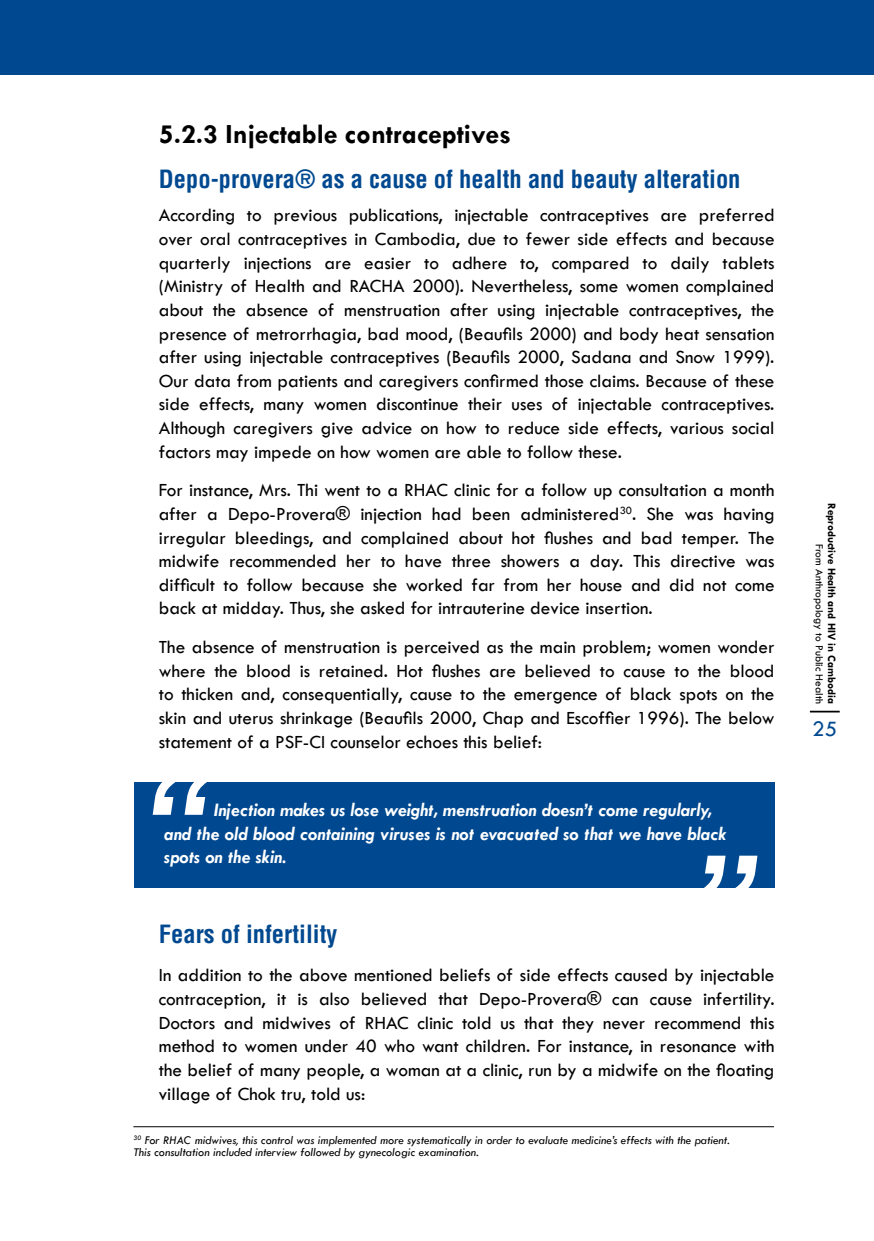
<style>
.page{position:relative;width:874px;height:1241px;background:#fff}
.page>*{position:absolute;margin:0;border:0;box-sizing:border-box;transform-origin:0 0}
.t1{font:700 28px "Tw Cen";color:#000}
.t2{font:700 condensed 24.5px "Helvetica";color:#004990}
.t3{font:22.75px "Tw Cen";color:#004990}
.t4{font:19.25px/23.6px "Tw Cen";color:#000;text-align:justify}
.t5{font:italic 700 19.25px/23.6px "Tw Cen";color:#fff}
.t6{font:italic 12.25px/12.2px "Tw Cen";color:#000}
.t7{font:700 11.38px "Tw Cen";color:#000}
.t8{font:11.38px "Tw Cen";color:#000}
</style>
<div class="page">
<hr style="left:809px;top:710px;width:30px;height:2px;background:#000">
<div style="left:0;top:0;width:873px;height:74px;background:#004990"></div>
<hr style="left:133px;top:1126px;width:640px;height:1px;background:#000">
<div style="left:134px;top:782px;width:640px;height:106px;background:#004990"></div>
<svg style="left:153px;top:782px;width:54px;height:32px"></svg>
<svg style="left:704px;top:855px;width:53px;height:33px"></svg>
<h1 class="t1" style="left:159px;top:118px;width:353px">5.2.3 Injectable contraceptives</h1>
<p class="t2" style="left:159px;top:163px;width:583px">Depo-provera® as a cause of health and beauty alteration</p>
<p class="t4" style="left:159px;top:203px;width:617px">According to previous publications, injectable contraceptives are preferred over oral contraceptives in Cambodia, due to fewer side effects and because quarterly injections are easier to adhere to, compared to daily tablets (Ministry of Health and RACHA 2000). Nevertheless, some women complained about the absence of menstruation after using injectable contraceptives, the presence of metrorrhagia, bad mood, (Beaufils 2000) and body heat sensation after using injectable contraceptives (Beaufils 2000, Sadana and Snow 1999).<br>Our data from patients and caregivers confirmed those claims. Because of these side effects, many women discontinue their uses of injectable contraceptives.<br>Although caregivers give advice on how to reduce side effects, various social factors may impede on how women are able to follow these.</p>
<p class="t4" style="left:159px;top:478px;width:617px">For instance, Mrs. Thi went to a RHAC clinic for a follow up consultation a month after a Depo-Provera® injection had been administered<sup>30</sup>. She was having irregular bleedings, and complained about hot flushes and bad temper. The midwife recommended her to have three showers a day. This directive was difficult to follow because she worked far from her house and did not come back at midday. Thus, she asked for intrauterine device insertion.</p>
<p class="t4" style="left:159px;top:635px;width:617px">The absence of menstruation is perceived as the main problem; women wonder where the blood is retained. Hot flushes are believed to cause to the blood to thicken and, consequentially, cause to the emergence of black spots on the skin and uterus shrinkage (Beaufils 2000, Chap and Escoffier 1996). The below statement of a PSF-CI counselor echoes this belief:</p>
<p class="t5" style="left:164px;top:797px;width:563px;text-indent:50px">Injection makes us lose weight, menstruation doesn’t come regularly, and the old blood containing viruses is not evacuated so that we have black spots on the skin.</p>
<p class="t2" style="left:159px;top:918px;width:180px">Fears of infertility</p>
<p class="t4" style="left:159px;top:963px;width:617px">In addition to the above mentioned beliefs of side effects caused by injectable contraception, it is also believed that Depo-Provera® can cause infertility.<br>Doctors and midwives of RHAC clinic told us that they never recommend this method to women under 40 who want children. For instance, in resonance with the belief of many people, a woman at a clinic, run by a midwife on the floating village of Chok tru, told us:</p>
<p class="t6" style="left:133px;top:1133px;width:597px"><sup>30</sup> For RHAC midwives, this control was implemented more systematically in order to evaluate medicine’s effects with the patient.<br>This consultation included interview followed by gynecologic examination.</p>
<p class="t7" style="left:838px;top:503px;width:202px;rotate:90deg">Reproductive Health and HIV in Cambodia</p>
<p class="t8" style="left:826px;top:544px;width:161px;rotate:90deg">From Anthropology to Public Health</p>
<p class="t3" style="left:811px;top:714px;width:27px">25</p>
</div>
